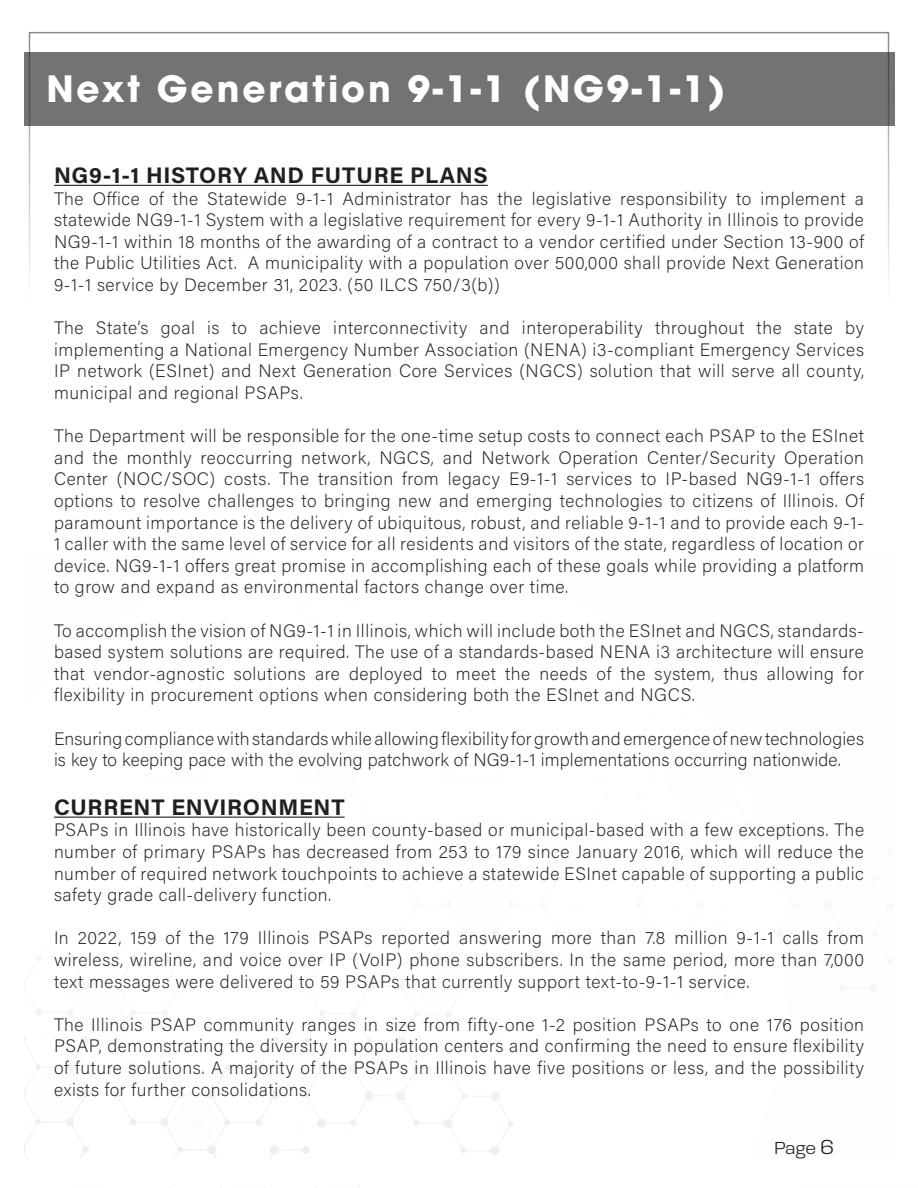
<style>
.page{position:relative;width:918px;height:1188px;background:#fff}
.page>*{position:absolute;margin:0;border:0;box-sizing:border-box;transform-origin:0 0}
.Headers{font:700 36px "ITC Avant Garde Pro";letter-spacing:.08em;color:#fff}
.Small_Headers{font:700 22.5px "Acumin Pro";letter-spacing:.03em;color:#231f20}
.Main_Text{font:200 18px/21.6px "Acumin Pro";letter-spacing:.03em;color:#231f20;text-align:justify}
.Main_Text-2{font:200 18px/21.6px "Acumin Pro";letter-spacing:.01em;color:#231f20}
.t1{font:300 18px "Loos Wide";color:#231f20}
.s1{font-size:21px}
</style>
<div class="page">
<img style="left:24px;top:816px;width:868px;height:372px">
<div style="left:0;top:52px;width:918px;height:74px;background:#747273"></div>
<hr style="left:54px;top:185px;width:434px;height:1px;background:#231f20">
<hr style="left:54px;top:817px;width:291px;height:1px;background:#231f20">
<div style="left:895px;top:0;width:23px;height:1187px;background:#fff"></div>
<div style="left:0;top:0;width:24px;height:1188px;background:#fff"></div>
<div style="left:0;top:1159px;width:918px;height:27px;background:#fff"></div>
<h1 class="Headers" style="left:46px;top:65px;width:680px">Next Generation 9-1-1 (NG9-1-1)</h1>
<h2 class="Small_Headers" style="left:54px;top:159px;width:435px">NG9-1-1 HISTORY AND FUTURE PLANS</h2>
<p class="Main_Text" style="left:54px;top:187px;width:812px">The Office of the Statewide 9-1-1 Administrator has the legislative responsibility to implement a statewide NG9-1-1 System with a legislative requirement for every 9-1-1 Authority in Illinois to provide NG9-1-1 within 18 months of the awarding of a contract to a vendor certified under Section 13-900 of the Public Utilities Act. A municipality with a population over 500,000 shall provide Next Generation 9-1-1 service by December 31, 2023. (50 ILCS 750/3(b))</p>
<p class="Main_Text" style="left:54px;top:317px;width:812px">The State’s goal is to achieve interconnectivity and interoperability throughout the state by implementing a National Emergency Number Association (NENA) i3-compliant Emergency Services IP network (ESInet) and Next Generation Core Services (NGCS) solution that will serve all county, municipal and regional PSAPs.</p>
<p class="Main_Text" style="left:54px;top:425px;width:812px">The Department will be responsible for the one-time setup costs to connect each PSAP to the ESInet and the monthly reoccurring network, NGCS, and Network Operation Center/Security Operation Center (NOC/SOC) costs. The transition from legacy E9-1-1 services to IP-based NG9-1-1 offers options to resolve challenges to bringing new and emerging technologies to citizens of Illinois. Of paramount importance is the delivery of ubiquitous, robust, and reliable 9-1-1 and to provide each 9-1- 1 caller with the same level of service for all residents and visitors of the state, regardless of location or device. NG9-1-1 offers great promise in accomplishing each of these goals while providing a platform to grow and expand as environmental factors change over time.</p>
<p class="Main_Text" style="left:54px;top:619px;width:812px">To accomplish the vision of NG9-1-1 in Illinois, which will include both the ESInet and NGCS, standards&shy;based system solutions are required. The use of a standards-based NENA i3 architecture will ensure that vendor-agnostic solutions are deployed to meet the needs of the system, thus allowing for flexibility in procurement options when considering both the ESInet and NGCS.</p>
<p class="Main_Text-2" style="left:54px;top:727px;width:812px">Ensuring compliance with standards while allowing flexibility for growth and emergence of new technologies is key to keeping pace with the evolving patchwork of NG9-1-1 implementations occurring nationwide.</p>
<h2 class="Small_Headers" style="left:54px;top:791px;width:292px">CURRENT ENVIRONMENT</h2>
<p class="Main_Text" style="left:54px;top:819px;width:812px">PSAPs in Illinois have historically been county-based or municipal-based with a few exceptions. The number of primary PSAPs has decreased from 253 to 179 since January 2016, which will reduce the number of required network touchpoints to achieve a statewide ESInet capable of supporting a public safety grade call-delivery function.</p>
<p class="Main_Text" style="left:54px;top:927px;width:812px">In 2022, 159 of the 179 Illinois PSAPs reported answering more than 7.8 million 9-1-1 calls from wireless, wireline, and voice over IP (VoIP) phone subscribers. In the same period, more than 7,000 text messages were delivered to 59 PSAPs that currently support text-to-9-1-1 service.</p>
<p class="Main_Text" style="left:54px;top:1013px;width:812px">The Illinois PSAP community ranges in size from fifty-one 1-2 position PSAPs to one 176 position PSAP, demonstrating the diversity in population centers and confirming the need to ensure flexibility of future solutions. A majority of the PSAPs in Illinois have five positions or less, and the possibility exists for further consolidations.</p>
<p class="t1" style="left:774px;top:1136px;width:62px">Page <span class="s1">6</span></p>
</div>
